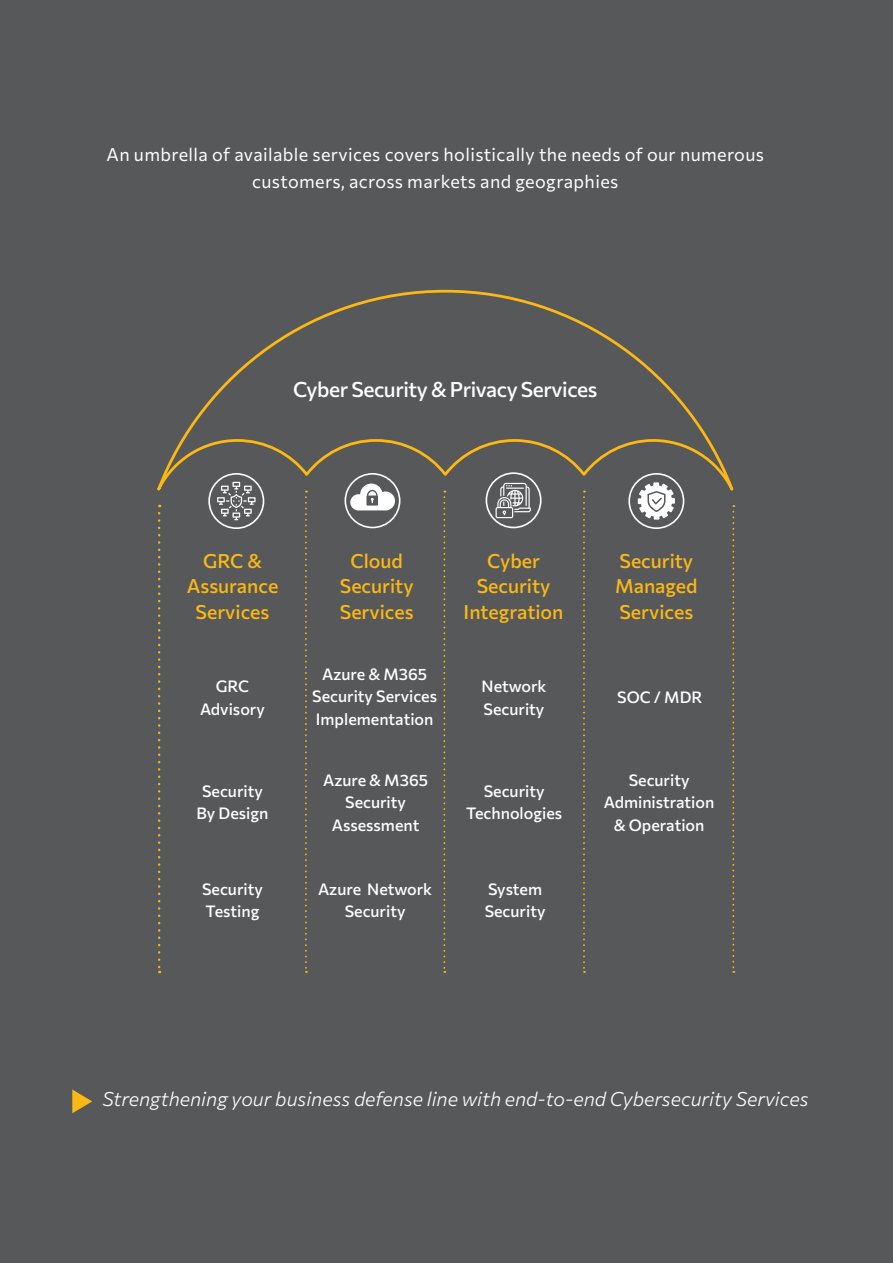
<style>
.page{position:relative;width:893px;height:1263px;background:#57585a}
.page>*{position:absolute;margin:0;border:0;box-sizing:border-box;transform-origin:0 0}
.t1{font:100 21px "Commissioner";letter-spacing:-.02em;color:#fff}
.t2{font:100 19.5px/25.5px "Commissioner";color:#fcb814;text-align:center}
.t3{font:100 19.5px "Commissioner";color:#fff}
.t4{font:100 18px/27px "Commissioner";letter-spacing:.02em;color:#fff;text-align:center}
.t5{font:100 16.05px/22.5px "Commissioner";color:#fff;text-align:center}
</style>
<div class="page">
<svg style="left:157px;top:289px;width:579px;height:248px"></svg>
<svg style="left:305px;top:491px;width:2px;height:482px"></svg>
<svg style="left:443px;top:491px;width:2px;height:482px"></svg>
<svg style="left:583px;top:491px;width:2px;height:482px"></svg>
<svg style="left:732px;top:505px;width:2px;height:468px"></svg>
<svg style="left:158px;top:513px;width:2px;height:460px"></svg>
<svg style="left:344px;top:473px;width:56px;height:55px"></svg>
<svg style="left:628px;top:473px;width:56px;height:56px"></svg>
<svg style="left:486px;top:472px;width:56px;height:56px"></svg>
<svg style="left:208px;top:473px;width:56px;height:56px"></svg>
<svg style="left:72px;top:1089px;width:20px;height:24px"></svg>
<p class="t4" style="left:107px;top:140px;width:659px">An umbrella of available services covers holistically the needs of our numerous customers, across markets and geographies</p>
<h1 class="t1" style="left:293px;top:373px;width:306px">Cyber Security &amp; Privacy Services</h1>
<p class="t2" style="left:187px;top:546px;width:93px">GRC &amp;<br>Assurance<br>Services</p>
<p class="t5" style="left:200px;top:674px;width:66px">GRC<br>Advisory</p>
<p class="t2" style="left:340px;top:546px;width:75px">Cloud<br>Security<br>Services</p>
<p class="t5" style="left:312px;top:661px;width:126px">Azure &amp; M365<br>Security Services<br>Implementation</p>
<p class="t2" style="left:464px;top:546px;width:101px">Cyber<br>Security<br>Integration</p>
<p class="t2" style="left:615px;top:546px;width:84px;text-align:left">Security<br>Managed<br>Services</p>
<p class="t5" style="left:482px;top:674px;width:66px;text-align:left">Network<br>Security</p>
<p class="t5" style="left:617px;top:685px;width:87px">SOC / MDR</p>
<p class="t5" style="left:197px;top:779px;width:73px">Security<br>By Design</p>
<p class="t5" style="left:323px;top:767px;width:107px">Azure &amp; M365<br>Security<br>Assessment</p>
<p class="t5" style="left:466px;top:779px;width:98px">Security<br>Technologies</p>
<p class="t5" style="left:604px;top:767px;width:112px">Security<br>Administration &amp; Operation</p>
<p class="t5" style="left:202px;top:877px;width:62px;text-align:left">Security<br>Testing</p>
<p class="t5" style="left:318px;top:877px;width:116px">Azure Network<br>Security</p>
<p class="t5" style="left:485px;top:877px;width:62px;text-align:left">System<br>Security</p>
<p class="t3" style="left:102px;top:1084px;width:708px">Strengthening your business defense line with end-to-end Cybersecurity Services</p>
</div>
